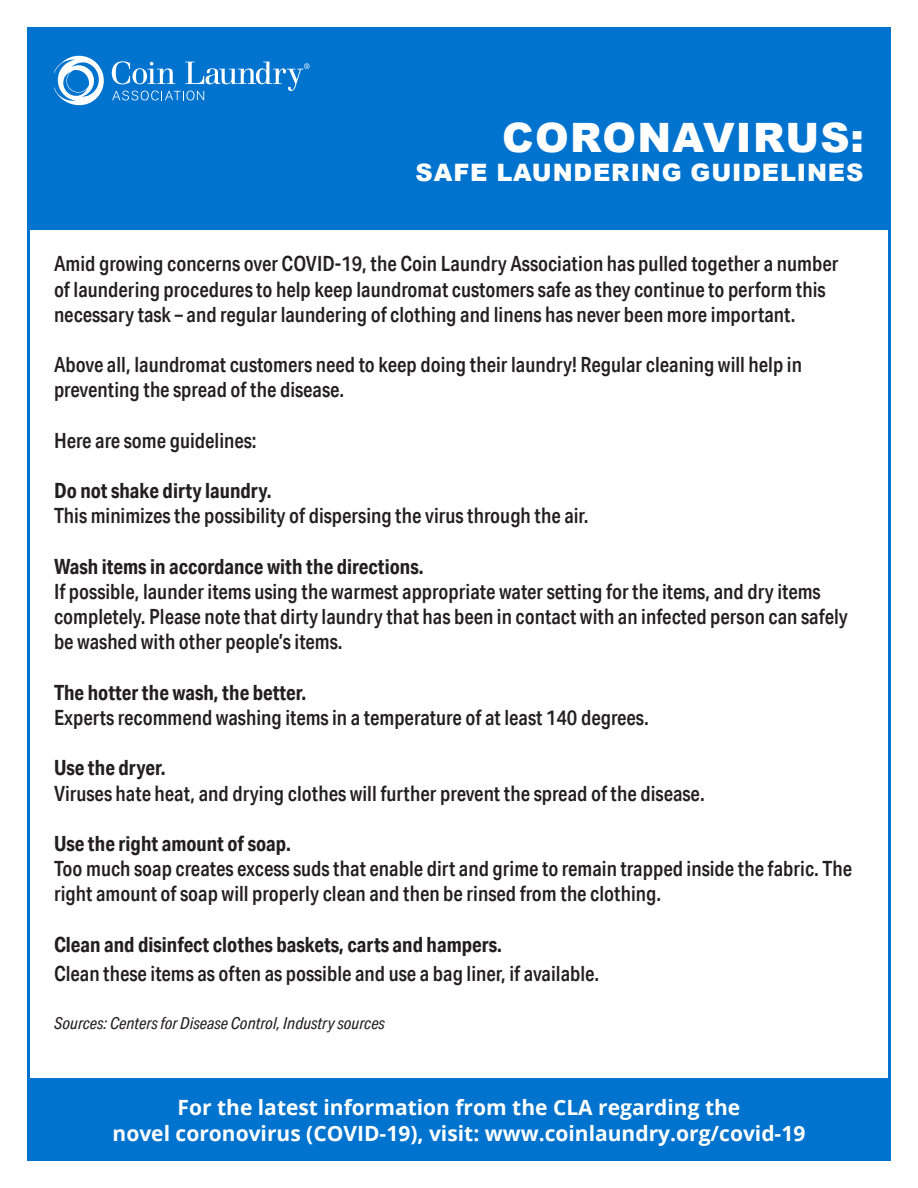
<style>
.page{position:relative;width:918px;height:1188px;background:#fff}
.page>*{position:absolute;margin:0;border:0;box-sizing:border-box;transform-origin:0 0}
.t1{font:900 40.5px "Arial";letter-spacing:.035em;color:#fff}
.t2{font:900 24px "Arial";letter-spacing:.035em;color:#fff}
.t3{font:500 21px/25.2px "Aktiv Grotesk Cd";color:#231f20}
.t4{font:700 21px "Aktiv Grotesk Cd";color:#231f20}
.t5{font:700 21px/25.2px "Open Sans";color:#fff;text-align:center}
.t6{font:italic 16.5px "Aktiv Grotesk Cd";color:#231f20}
</style>
<div class="page">
<div style="left:27px;top:27px;width:864px;height:203px;background:#0073ce"></div>
<div style="left:27px;top:1079px;width:864px;height:82px;background:#0073ce"></div>
<svg style="left:54px;top:55px;width:50px;height:51px"></svg>
<svg style="left:112px;top:61px;width:198px;height:39px"></svg>
<p class="t1" style="left:502px;top:108px;width:363px">CORONAVIRUS:</p>
<p class="t2" style="left:416px;top:155px;width:449px">SAFE LAUNDERING GUIDELINES</p>
<p class="t3" style="left:54px;top:251px;width:786px">Amid growing concerns over COVID-19, the Coin Laundry Association has pulled together a number of laundering procedures to help keep laundromat customers safe as they continue to perform this necessary task – and regular laundering of clothing and linens has never been more important.</p>
<p class="t3" style="left:54px;top:352px;width:750px">Above all, laundromat customers need to keep doing their laundry! Regular cleaning will help in preventing the spread of the disease.</p>
<p class="t3" style="left:54px;top:428px;width:204px">Here are some guidelines:</p>
<p class="t4" style="left:54px;top:478px;width:219px">Do not shake dirty laundry.</p>
<p class="t3" style="left:54px;top:503px;width:536px">This minimizes the possibility of dispersing the virus through the air.</p>
<p class="t4" style="left:54px;top:553px;width:371px">Wash items in accordance with the directions.</p>
<p class="t3" style="left:54px;top:579px;width:795px">If possible, launder items using the warmest appropriate water setting for the items, and dry items completely. Please note that dirty laundry that has been in contact with an infected person can safely be washed with other people’s items.</p>
<p class="t4" style="left:54px;top:679px;width:254px">The hotter the wash, the better.</p>
<p class="t3" style="left:54px;top:705px;width:596px">Experts recommend washing items in a temperature of at least 140 degrees.</p>
<p class="t4" style="left:54px;top:755px;width:113px">Use the dryer.</p>
<p class="t3" style="left:54px;top:780px;width:652px">Viruses hate heat, and drying clothes will further prevent the spread of the disease.</p>
<p class="t4" style="left:54px;top:831px;width:239px">Use the right amount of soap.</p>
<p class="t3" style="left:54px;top:856px;width:800px">Too much soap creates excess suds that enable dirt and grime to remain trapped inside the fabric. The right amount of soap will properly clean and then be rinsed from the clothing.</p>
<p class="t4" style="left:54px;top:931px;width:449px">Clean and disinfect clothes baskets, carts and hampers.</p>
<p class="t3" style="left:54px;top:960px;width:547px">Clean these items as often as possible and use a bag liner, if available.</p>
<p class="t6" style="left:54px;top:1014px;width:333px">Sources: Centers for Disease Control, Industry sources</p>
<p class="t5" style="left:113px;top:1095px;width:694px">For the latest information from the CLA regarding the<br>novel coronovirus (COVID-19), visit: www.coinlaundry.org/covid-19</p>
</div>
